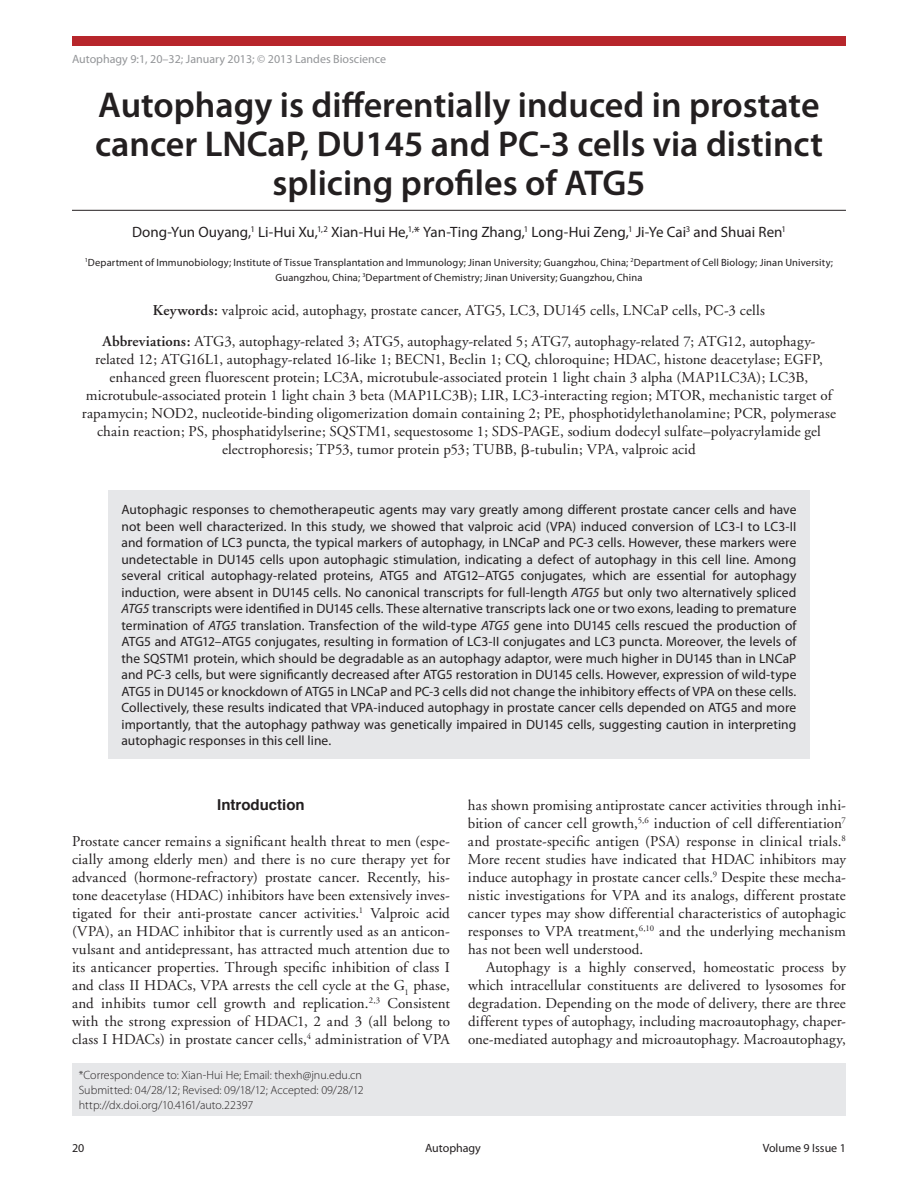
<style>
.page{position:relative;width:918px;height:1188px;background:#fff}
.page>*{position:absolute;margin:0;border:0;box-sizing:border-box;transform-origin:0 0}
.t1{font:600 36px/39px "Myriad Pro";color:#231f20;text-align:center}
.t2{font:15px/18px "Adobe Garamond";letter-spacing:.005em;color:#231f20;text-align:justify}
.t3{font:15px "Myriad Pro";color:#231f20}
.t4{font:700 15px "Helvetica";color:#231f20}
.t5{font:13.5px/16.5px "Myriad Pro";letter-spacing:.005em;color:#231f20}
.t6{font:300 12px/15px "Myriad Pro";letter-spacing:.005em;color:#231f20}
.t7{font:12px "Myriad Pro";color:#939598}
.t8{font:12px "Myriad Pro";color:#231f20}
.t9{font:10.5px/15px "Myriad Pro";letter-spacing:.015em;color:#231f20;text-align:center}
.s1{font-weight:600}
.s2{font-family:"Universal Std Greekw Math Pi"}
.s3{font-style:italic}
</style>
<div class="page">
<div style="left:72px;top:36px;width:774px;height:10px;background:#b7262b"></div>
<div style="left:72px;top:1063px;width:774px;height:53px;background:#e6e7e9"></div>
<div style="left:108px;top:490px;width:702px;height:269px;background:#e6e7e9"></div>
<hr style="left:72px;top:210px;width:774px;height:1px;background:#231f20">
<p class="t7" style="left:72px;top:52px;width:316px">Autophagy 9:1, 20–32; January 2013; © 2013 Landes Bioscience</p>
<h1 class="t1" style="left:95px;top:85px;width:729px">Autophagy is differentially induced in prostate cancer LNCaP, DU145 and PC-3 cells via distinct splicing profiles of ATG5</h1>
<p class="t3" style="left:132px;top:223px;width:655px">Dong-Yun Ouyang,<sup>1</sup> Li-Hui Xu,<sup>1,2</sup> Xian-Hui He,<sup>1,</sup>* Yan-Ting Zhang,<sup>1</sup> Long-Hui Zeng,<sup>1</sup> Ji-Ye Cai<sup>3</sup> and Shuai Ren<sup>1</sup></p>
<p class="t9" style="left:85px;top:255px;width:749px"><sup>1</sup>Department of Immunobiology; Institute of Tissue Transplantation and Immunology; Jinan University; Guangzhou, China; <sup>2</sup>Department of Cell Biology; Jinan University;<br>Guangzhou, China; <sup>3</sup>Department of Chemistry; Jinan University; Guangzhou, China</p>
<p class="t2" style="left:102px;top:295px;width:715px;line-height:31.5px;text-align:center"><span class="s1">Keywords:</span> valproic acid, autophagy, prostate cancer, ATG5, LC3, DU145 cells, LNCaP cells, PC-3 cells<br><span class="s1">Abbreviations:</span> ATG3, autophagy-related 3; ATG5, autophagy-related 5; ATG7, autophagy-related 7; ATG12, autophagy-</p>
<p class="t2" style="left:82px;top:351px;width:756px;text-align:center">related 12; ATG16L1, autophagy-related 16-like 1; BECN1, Beclin 1; CQ, chloroquine; HDAC, histone deacetylase; EGFP, enhanced green fluorescent protein; LC3A, microtubule-associated protein 1 light chain 3 alpha (MAP1LC3A); LC3B, microtubule-associated protein 1 light chain 3 beta (MAP1LC3B); LIR, LC3-interacting region; MTOR, mechanistic target of rapamycin; NOD2, nucleotide-binding oligomerization domain containing 2; PE, phosphotidylethanolamine; PCR, polymerase chain reaction; PS, phosphatidylserine; SQSTM1, sequestosome 1; SDS-PAGE, sodium dodecyl sulfate–polyacrylamide gel electrophoresis; TP53, tumor protein p53; TUBB, <span class="s2">β</span>-tubulin; VPA, valproic acid</p>
<p class="t5" style="left:121px;top:501px;width:677px">Autophagic responses to chemotherapeutic agents may vary greatly among different prostate cancer cells and have not been well characterized. In this study, we showed that valproic acid (VPA) induced conversion of LC3-I to LC3-II and formation of LC3 puncta, the typical markers of autophagy, in LNCaP and PC-3 cells. However, these markers were undetectable in DU145 cells upon autophagic stimulation, indicating a defect of autophagy in this cell line. Among several critical autophagy-related proteins, ATG5 and ATG12–ATG5 conjugates, which are essential for autophagy induction, were absent in DU145 cells. No canonical transcripts for full-length <span class="s3">ATG5</span> but only two alternatively spliced <span class="s3">ATG5</span> transcripts were identified in DU145 cells. These alternative transcripts lack one or two exons, leading to premature termination of <span class="s3">ATG5</span> translation. Transfection of the wild-type <span class="s3">ATG5</span> gene into DU145 cells rescued the production of ATG5 and ATG12–ATG5 conjugates, resulting in formation of LC3-II conjugates and LC3 puncta. Moreover, the levels of the SQSTM1 protein, which should be degradable as an autophagy adaptor, were much higher in DU145 than in LNCaP and PC-3 cells, but were significantly decreased after ATG5 restoration in DU145 cells. H owever, expression of wild-type ATG5 in DU145 or knockdown of ATG5 in LNCaP and PC-3 cells did not change the inhibitory effects of VPA on these cells.<br>Collectively, these results indicated that VPA-induced autophagy in prostate cancer cells depended on ATG5 and more importantly, that the autophagy pathway was genetically impaired in DU145 cells, suggesting caution in interpreting autophagic responses in this cell line.</p>
<p class="t4" style="left:217px;top:794px;width:89px">Introduction</p>
<p class="t2" style="left:72px;top:833px;width:380px">Prostate cancer remains a significant health threat to men (espe&shy;cially among elderly men) and there is no cure therapy yet for advanced (hormone-refractory) prostate cancer. Recently, his&shy;tone deacetylase (HDAC) inhibitors have been extensively inves&shy;tigated for their anti-prostate cancer activities.<sup>1</sup> Valproic acid (VPA), an HDAC inhibitor that is currently used as an anticon&shy;vulsant and antidepressant, has attracted much attention due to its anticancer properties. Through specific inhibition of class I and class II HDACs, VPA arrests the cell cycle at the G<sub>1</sub> phase, and inhibits tumor cell growth and replication.<sup>2,3</sup> Consistent with the strong expression of HDAC1, 2 and 3 (all belong to class I HDACs) in prostate cancer cells,<sup>4</sup> administration of VPA</p>
<p class="t6" style="left:79px;top:1068px;width:286px">*Correspondence to: Xian-Hui He; Email: thexh@jnu.edu.cn<br>Submitted: 04/28/12; Revised: 09/18/12; Accepted: 09/28/12 http://dx.doi.org/10.4161/auto.22397</p>
<p class="t2" style="left:468px;top:797px;width:379px">has shown promising antiprostate cancer activities through inhi&shy;bition of cancer cell growth,<sup>5,6</sup> induction of cell differentiation<sup>7 </sup>and prostate-specific antigen (PSA) response in clinical trials.<sup>8<br></sup>More recent studies have indicated that HDAC inhibitors may induce autophagy in prostate cancer cells.<sup>9</sup> Despite these mecha&shy;nistic investigations for VPA and its analogs, different prostate cancer types may show differential characteristics of autophagic responses to VPA treatment,<sup>6,10</sup> and the underlying mechanism has not been well understood.</p>
<p class="t2" style="left:468px;top:959px;width:379px;text-indent:18px">Autophagy is a highly conserved, homeostatic process by which intracellular constituents are delivered to lysosomes for degradation. Depending on the mode of delivery, there are three different types of autophagy, including macroautophagy, chaper&shy;one-mediated autophagy and microautophagy. Macroautophagy,</p>
<p class="t8" style="left:72px;top:1141px;width:14px">20</p>
<p class="t8" style="left:425px;top:1141px;width:57px">Autophagy</p>
<p class="t8" style="left:763px;top:1141px;width:85px">Volume 9 Issue 1</p>
</div>
